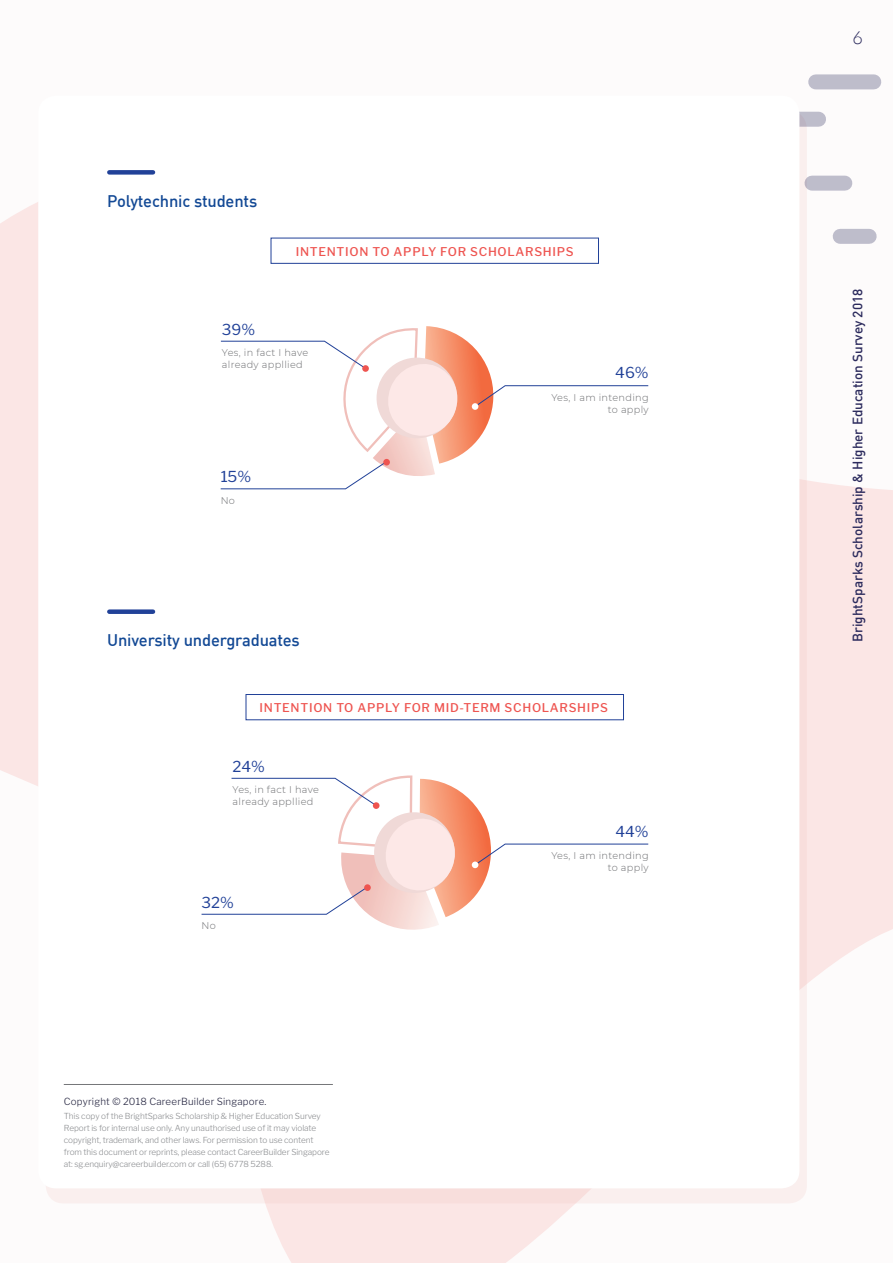
<style>
.page{position:relative;width:893px;height:1263px;background:#fff}
.page>*{position:absolute;margin:0;border:0;box-sizing:border-box;transform-origin:0 0}
.t1{font:300 18px "Lato";color:#2c2b5d}
.t2{font:500 16.5px "DIN";letter-spacing:-.01em;color:#134995}
.t3{font:15px "Libre Franklin";color:#214198}
.t4{font:500 13.5px "DIN";color:#2c2b5d}
.t5{font:500 12px "Libre Franklin";letter-spacing:.06em;color:#ee5450}
.t6{font:300 9.75px/12px "Montserrat";letter-spacing:.03em;color:#6c6d70}
.t7{font:300 9.75px "Libre Franklin";letter-spacing:.02em;color:#272742}
.t8{font:300 8.25px/12px "Libre Franklin";letter-spacing:-.01em;color:#8d8f92}
</style>
<div class="page">
<div style="left:0;top:0;width:893px;height:1263px;background:linear-gradient(to bottom,#fcf3f3,#fcf1f1)"></div>
<div style="left:46px;top:111px;width:761px;height:1092px;background:linear-gradient(to right,#f9e8e6,#f9e8e6);border-radius:18px"></div>
<div style="left:781px;top:112px;width:38px;height:15px;background:#bebdcb"></div>
<div style="left:816px;top:74px;width:58px;height:15px;background:#bebdcb"></div>
<div style="left:812px;top:176px;width:33px;height:15px;background:#bebdcb"></div>
<div style="left:840px;top:229px;width:29px;height:15px;background:#bebdcb"></div>
<div style="left:38px;top:96px;width:761px;height:1092px;background:#fff;border-radius:18px"></div>
<hr style="left:64px;top:1084px;width:269px;height:1px;background:#757679">
<div style="left:109px;top:170px;width:44px;height:5px;background:#214198"></div>
<div style="left:109px;top:609px;width:44px;height:5px;background:#214198"></div>
<div style="left:271px;top:238px;width:328px;height:26px;border:1px solid #214198"></div>
<div style="left:246px;top:694px;width:378px;height:26px;border:1px solid #214198"></div>
<svg style="left:220px;top:326px;width:429px;height:163px"></svg>
<div style="left:472px;top:403px;width:6px;height:7px;background:#fff;border-radius:50%"></div>
<svg style="left:201px;top:775px;width:448px;height:155px"></svg>
<div style="left:472px;top:861px;width:6px;height:7px;background:#fff;border-radius:50%"></div>
<h2 class="t2" style="left:107px;top:190px;width:152px">Polytechnic students</h2>
<h3 class="t3" style="left:222px;top:320px;width:35px">39%</h3>
<h3 class="t5" style="left:296px;top:244px;width:279px">INTENTION TO APPLY FOR SCHOLARSHI PS</h3>
<p class="t6" style="left:222px;top:346px;width:88px">Yes, in fact I have already appllied</p>
<h3 class="t3" style="left:221px;top:468px;width:32px">15%</h3>
<p class="t6" style="left:221px;top:494px;width:16px">No</p>
<h2 class="t2" style="left:107px;top:629px;width:194px">U niversity undergraduates</h2>
<h3 class="t3" style="left:615px;top:364px;width:35px">46%</h3>
<p class="t6" style="left:551px;top:391px;width:99px;text-align:right">Yes, I am intending to apply</p>
<h3 class="t5" style="left:260px;top:701px;width:231px">INTENTION TO APPLY FOR MID-TERM</h3>
<h3 class="t5" style="left:505px;top:701px;width:105px">SCHOLARSHI PS</h3>
<h3 class="t3" style="left:233px;top:757px;width:34px">24%</h3>
<p class="t6" style="left:233px;top:783px;width:88px">Yes, in fact I have already appllied</p>
<h3 class="t3" style="left:202px;top:893px;width:34px">32%</h3>
<p class="t6" style="left:202px;top:919px;width:16px">No</p>
<p class="t7" style="left:64px;top:1096px;width:204px">Copyright © 2018 CareerBuilder Singapore.</p>
<p class="t8" style="left:64px;top:1110px;width:267px">This copy of the BrightSparks Scholarship &amp; Higher Education Survey Report is for internal use only. Any unauthorised use of it may violate copyright, trademark, and other laws. For permission to use content from this document or reprints, please contact CareerBuilder Singapore at: sg.enquiry@careerbuilder.com or call (65) 6778 5288.</p>
<h3 class="t3" style="left:615px;top:822px;width:35px">44%</h3>
<p class="t6" style="left:551px;top:849px;width:99px;text-align:right">Yes, I am intending to apply</p>
<h1 class="t1" style="left:852px;top:28px;width:12px">6</h1>
<h3 class="t4" style="left:849px;top:642px;width:355px;rotate:-90deg">BrightSparks Scholarship &amp; Higher Education Survey 2018</h3>
</div>
